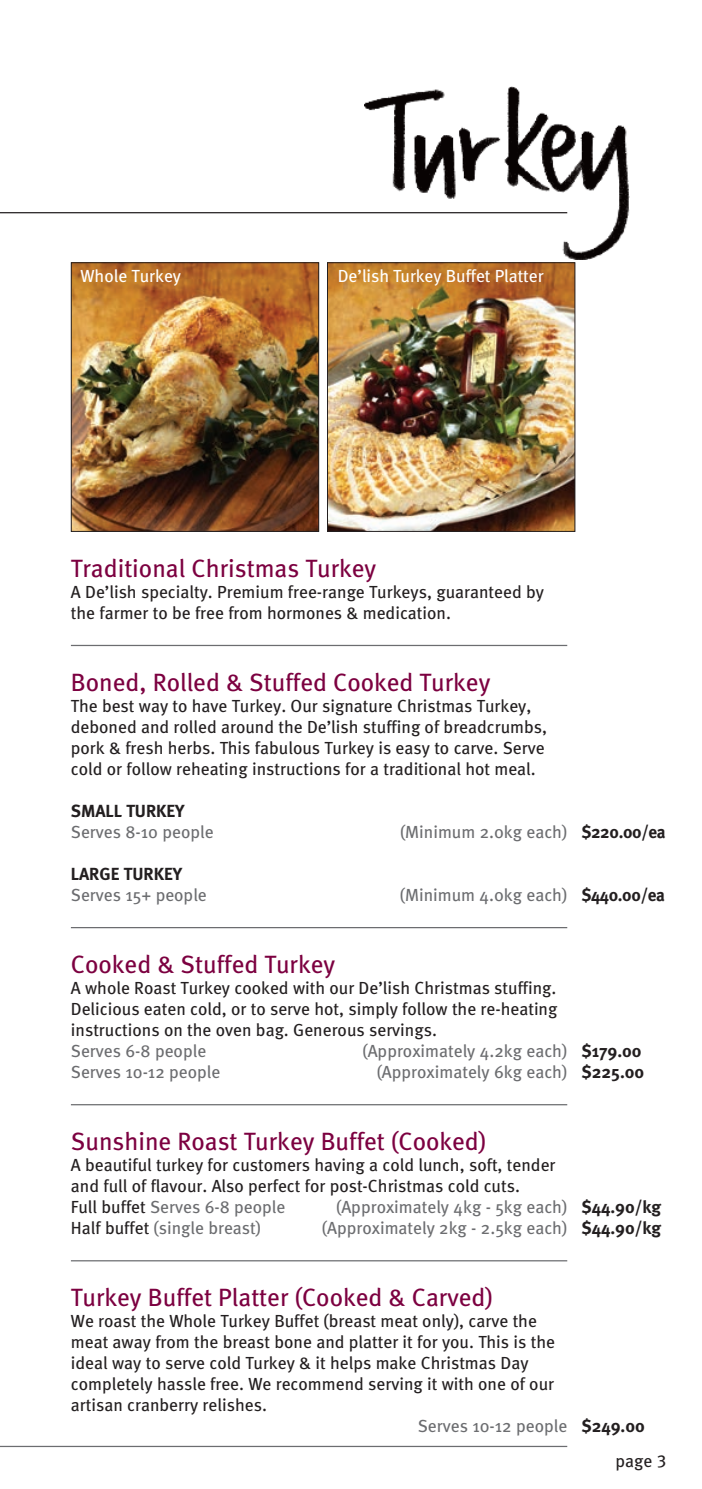
<style>
.page{position:relative;width:702px;height:1489px;background:#fff}
.page>*{position:absolute;margin:0;border:0;box-sizing:border-box;transform-origin:0 0}
.Heading{font:25px "Meta";color:#7c0040}
.Serves{font:25px "Meta";color:#7c0040}
.Body{font:17.5px/21px "Meta";color:#231f20}
.Serves-2{font:17.5px "Meta";color:#6c6d70}
.Body_no_right_indent{font:17.5px/21px "Meta";color:#231f20}
.Caption_2{font:17.5px "Meta";color:#fff}
.Body_no_right_indent-2{font:17.5px "Meta";color:#6c6d70}
.Serves-3{font:700 17.5px "Meta";color:#231f20}
.Body-2{font:17.5px "Meta";color:#fff}
.Page_No_-_right{font:17.5px "Meta Book LF";color:#231f20}
.s1{font-weight:700;color:#231f20}
.s2{color:#231f20}
</style>
<div class="page">
<img style="left:73px;top:264px;width:244px;height:265px">
<div style="left:71px;top:262px;width:248px;height:269px;border:1px solid #231f20"></div>
<img style="left:329px;top:264px;width:244px;height:265px">
<div style="left:327px;top:262px;width:248px;height:269px;border:1px solid #231f20"></div>
<img style="left:364px;top:86px;width:265px;height:174px">
<hr style="left:0;top:212px;width:567px;height:1px;background:#231f20">
<hr style="left:0;top:1445px;width:567px;height:1px;background:#6c6d70">
<hr style="left:71px;top:644px;width:496px;height:2px;background:#6c6d70">
<hr style="left:71px;top:926px;width:496px;height:2px;background:#6c6d70">
<hr style="left:71px;top:1103px;width:496px;height:2px;background:#6c6d70">
<hr style="left:71px;top:1259px;width:496px;height:2px;background:#6c6d70">
<p class="Body-2" style="left:80px;top:266px;width:102px">Whole Turkey</p>
<p class="Caption_2" style="left:338px;top:266px;width:207px">De’lish Turkey Buffet Platter</p>
<p class="Heading" style="left:71px;top:553px;width:307px">Traditional Christmas Turkey</p>
<p class="Body" style="left:71px;top:581px;width:474px">A De’lish specialty. Premium free-range Turkeys, guaranteed by the farmer to be free from hormones &amp; medication.</p>
<p class="Heading" style="left:71px;top:667px;width:421px">Boned, Rolled &amp; Stuffed Cooked Turkey</p>
<p class="Body" style="left:71px;top:695px;width:478px">The best way to have Turkey. Our signature Christmas Turkey, deboned and rolled around the De’lish stuffing of breadcrumbs, pork &amp; fresh herbs. This fabulous Turkey is easy to carve. Serve cold or follow reheating instructions for a traditional hot meal.</p>
<p class="Serves-3" style="left:71px;top:800px;width:115px">SMALL TURKEY</p>
<p class="Serves-2" style="left:71px;top:821px;width:144px">Serves 8-10 people</p>
<p class="Serves-2" style="left:400px;top:821px;width:267px">(Minimum 2.0kg each) <span class="s1">$220.00/ea</span></p>
<p class="Serves-3" style="left:71px;top:863px;width:113px">LARGE TURKEY</p>
<p class="Serves-2" style="left:71px;top:884px;width:137px">Serves 15+ people</p>
<p class="Serves-2" style="left:400px;top:884px;width:266px">(Minimum 4.0kg each) <span class="s1">$440.00/ea</span></p>
<p class="Serves" style="left:71px;top:949px;width:266px">Cooked &amp; Stuffed Turkey</p>
<p class="Body" style="left:71px;top:977px;width:488px;text-align:justify">A whole Roast Turkey cooked with our De’lish Christmas stuffing.<br>Delicious eaten cold, or to serve hot, simply follow the re-heating instructions on the oven bag. Generous servings.</p>
<p class="Serves-2" style="left:71px;top:1040px;width:137px">Serves 6-8 people</p>
<p class="Serves-2" style="left:362px;top:1040px;width:281px">(Approximately 4.2kg each) <span class="s1">$179.00</span></p>
<p class="Serves-2" style="left:71px;top:1061px;width:151px">Serves 10-12 people</p>
<p class="Serves-2" style="left:377px;top:1061px;width:269px">(Approximately 6kg each) <span class="s1">$225.00</span></p>
<p class="Heading" style="left:71px;top:1126px;width:417px">Sunshine Roast Turkey Buffet (Cooked)</p>
<p class="Body" style="left:71px;top:1154px;width:486px">A beautiful turkey for customers having a cold lunch, soft, tender and full of flavour. Also perfect for post-Christmas cold cuts.</p>
<p class="Serves-2" style="left:71px;top:1196px;width:216px"><span class="s2">Full buffet</span> Serves 6-8 people</p>
<p class="Serves-2" style="left:336px;top:1196px;width:326px">(Approximately 4kg - 5kg each) <span class="s1">$44.90/kg</span></p>
<p class="Serves-2" style="left:71px;top:1217px;width:191px"><span class="s2">Half buffet</span> (single breast)</p>
<p class="Serves-2" style="left:322px;top:1217px;width:340px">(Approximately 2kg - 2.5kg each) <span class="s1">$44.90/kg</span></p>
<p class="Heading" style="left:71px;top:1282px;width:423px">Turkey Buffet Platter (Cooked &amp; Carved)</p>
<p class="Body_no_right_indent" style="left:71px;top:1310px;width:485px">We roast the Whole Turkey Buffet (breast meat only), carve the meat away from the breast bone and platter it for you. This is the ideal way to serve cold Turkey &amp; it helps make Christmas Day completely hassle free. We recommend serving it with one of our artisan cranberry relishes.</p>
<p class="Body_no_right_indent-2" style="left:418px;top:1415px;width:228px">Serves 10-12 people <span class="s1">$249.00</span></p>
<p class="Page_No_-_right" style="left:615px;top:1450px;width:53px">page 3</p>
</div>
